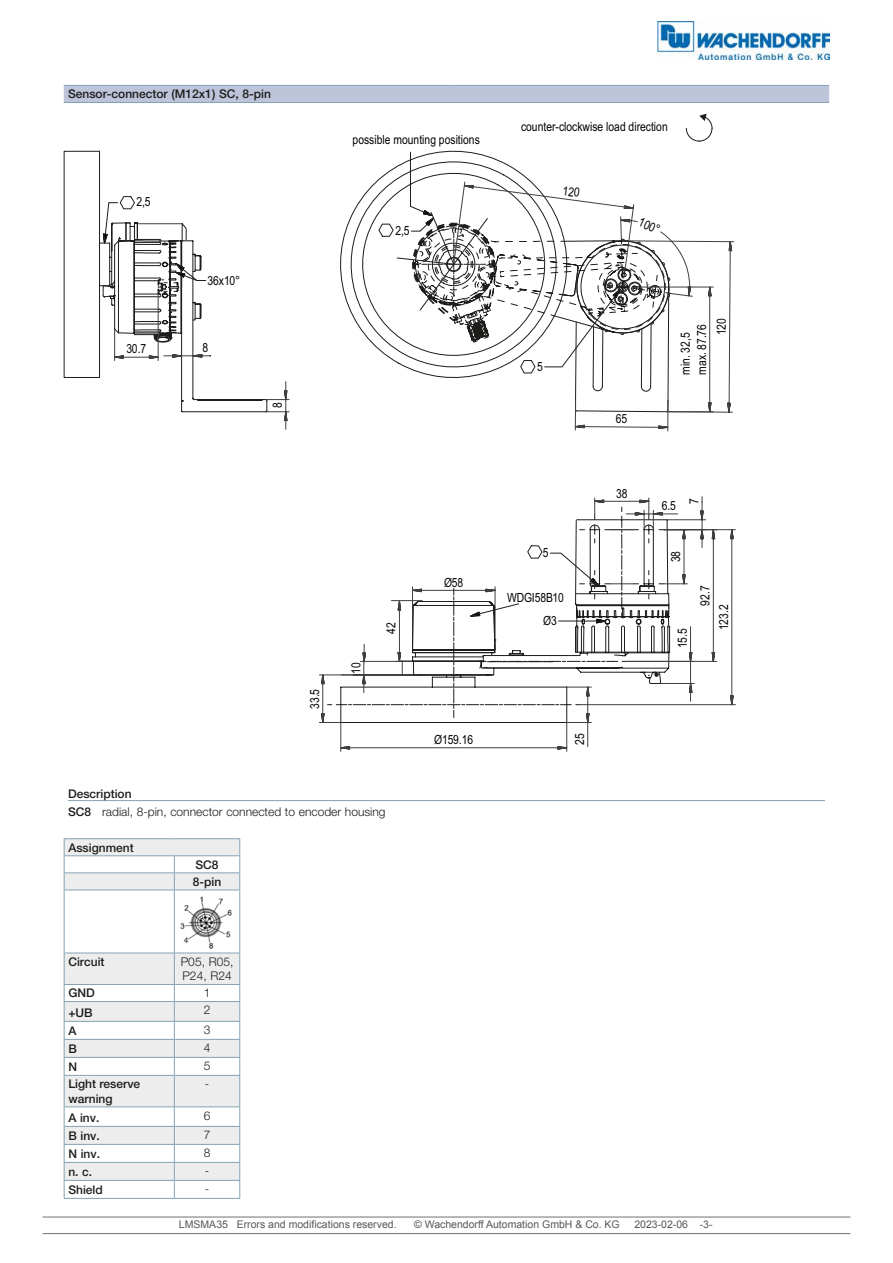
<style>
.page{position:relative;width:893px;height:1263px;background:#fff}
.page>*{position:absolute;margin:0;border:0;box-sizing:border-box;transform-origin:0 0}
.t1{font:12.6px "Arial Narrow";color:#020203}
.t2{font:500 12px/17.1px "Helvetica Neue LT Pro";color:#1d1d1b}
.t3{font:300 12px/18px "Helvetica Neue LT Pro";color:#1d1d1b}
.t4{font:10.5px "Arial";color:#575756}
.s1{font-weight:500}
</style>
<div class="page">
<hr style="left:43px;top:1217px;width:807px;height:1px;background:#70706f">
<hr style="left:43px;top:1233px;width:807px;height:1px;background:#70706f">
<img style="left:657px;top:21px;width:173px;height:38px">
<div style="left:64px;top:86px;width:765px;height:16px;background:#bec4d9"></div>
<hr style="left:64px;top:85px;width:387px;height:1px;background:#84a3b4">
<hr style="left:451px;top:85px;width:378px;height:1px;background:#84a3b4">
<hr style="left:64px;top:102px;width:387px;height:1px;background:#84a3b4">
<hr style="left:451px;top:102px;width:378px;height:1px;background:#84a3b4">
<svg style="left:686px;top:114px;width:27px;height:28px"></svg>
<svg style="left:64px;top:151px;width:406px;height:227px"></svg>
<svg style="left:290px;top:234px;width:120px;height:144px"></svg>
<svg style="left:102px;top:202px;width:188px;height:228px"></svg>
<svg style="left:319px;top:496px;width:417px;height:255px"></svg>
<hr style="left:68px;top:800px;width:757px;height:1px;background:#84a3b4">
<svg style="left:65px;top:839px;width:174px;height:341px;fill:#ededed"></svg>
<hr style="left:64px;top:838px;width:110px;height:1px;background:#84a3b4">
<hr style="left:174px;top:838px;width:66px;height:1px;background:#84a3b4">
<hr style="left:64px;top:855px;width:110px;height:1px;background:#84a3b4">
<hr style="left:174px;top:855px;width:66px;height:1px;background:#84a3b4">
<hr style="left:64px;top:872px;width:110px;height:1px;background:#84a3b4">
<svg style="left:64px;top:839px;width:1px;height:50px"></svg>
<hr style="left:174px;top:872px;width:66px;height:1px;background:#84a3b4">
<svg style="left:174px;top:856px;width:1px;height:33px"></svg>
<svg style="left:239px;top:839px;width:1px;height:50px"></svg>
<hr style="left:64px;top:889px;width:110px;height:1px;background:#84a3b4">
<hr style="left:64px;top:890px;width:1px;height:63px;background:#84a3b4">
<hr style="left:174px;top:889px;width:66px;height:1px;background:#84a3b4">
<hr style="left:174px;top:890px;width:1px;height:63px;background:#84a3b4">
<hr style="left:239px;top:890px;width:1px;height:63px;background:#84a3b4">
<hr style="left:64px;top:953px;width:110px;height:1px;background:#84a3b4">
<hr style="left:64px;top:953px;width:1px;height:31px;background:#84a3b4">
<hr style="left:174px;top:953px;width:66px;height:1px;background:#84a3b4">
<hr style="left:174px;top:953px;width:1px;height:31px;background:#84a3b4">
<hr style="left:239px;top:953px;width:1px;height:31px;background:#84a3b4">
<hr style="left:64px;top:984px;width:110px;height:1px;background:#84a3b4">
<hr style="left:174px;top:984px;width:66px;height:1px;background:#84a3b4">
<hr style="left:64px;top:1001px;width:110px;height:1px;background:#84a3b4">
<hr style="left:174px;top:1001px;width:66px;height:1px;background:#84a3b4">
<hr style="left:64px;top:1021px;width:110px;height:1px;background:#84a3b4">
<hr style="left:174px;top:1021px;width:66px;height:1px;background:#84a3b4">
<hr style="left:64px;top:1039px;width:110px;height:1px;background:#84a3b4">
<hr style="left:174px;top:1039px;width:66px;height:1px;background:#84a3b4">
<hr style="left:64px;top:1057px;width:110px;height:1px;background:#84a3b4">
<svg style="left:64px;top:985px;width:1px;height:90px"></svg>
<hr style="left:174px;top:1057px;width:66px;height:1px;background:#84a3b4">
<svg style="left:174px;top:985px;width:1px;height:90px"></svg>
<svg style="left:239px;top:985px;width:1px;height:90px"></svg>
<hr style="left:64px;top:1075px;width:110px;height:1px;background:#84a3b4">
<hr style="left:64px;top:1076px;width:1px;height:30px;background:#84a3b4">
<hr style="left:174px;top:1075px;width:66px;height:1px;background:#84a3b4">
<hr style="left:174px;top:1076px;width:1px;height:30px;background:#84a3b4">
<hr style="left:239px;top:1076px;width:1px;height:30px;background:#84a3b4">
<hr style="left:64px;top:1106px;width:110px;height:1px;background:#84a3b4">
<hr style="left:174px;top:1106px;width:66px;height:1px;background:#84a3b4">
<hr style="left:64px;top:1126px;width:110px;height:1px;background:#84a3b4">
<hr style="left:174px;top:1126px;width:66px;height:1px;background:#84a3b4">
<hr style="left:64px;top:1144px;width:110px;height:1px;background:#84a3b4">
<hr style="left:174px;top:1144px;width:66px;height:1px;background:#84a3b4">
<hr style="left:64px;top:1162px;width:110px;height:1px;background:#84a3b4">
<hr style="left:174px;top:1162px;width:66px;height:1px;background:#84a3b4">
<hr style="left:64px;top:1180px;width:110px;height:1px;background:#84a3b4">
<svg style="left:64px;top:1107px;width:1px;height:91px"></svg>
<hr style="left:174px;top:1180px;width:66px;height:1px;background:#84a3b4">
<svg style="left:174px;top:1107px;width:1px;height:91px"></svg>
<svg style="left:239px;top:1107px;width:1px;height:91px"></svg>
<hr style="left:64px;top:1198px;width:110px;height:1px;background:#84a3b4">
<hr style="left:174px;top:1198px;width:66px;height:1px;background:#84a3b4">
<img style="left:179px;top:894px;width:54px;height:55px">
<svg style="left:410px;top:152px;width:324px;height:279px"></svg>
<p class="t2" style="left:68px;top:85px;width:204px">Sensor-connector (M12x1) SC, 8-pin</p>
<p class="t1" style="left:136px;top:193px;width:16px">2,5</p>
<p class="t1" style="left:126px;top:340px;width:21px">30.7</p>
<p class="t1" style="left:208px;top:271px;width:34px">36x10°</p>
<p class="t1" style="left:203px;top:338px;width:7px">8</p>
<p class="t1" style="left:268px;top:408px;width:7px;rotate:-90deg">8</p>
<p class="t1" style="left:353px;top:131px;width:129px">possible mounting positions</p>
<p class="t1" style="left:396px;top:221px;width:16px">2,5</p>
<p class="t1" style="left:305px;top:709px;width:21px;rotate:-90deg">33 5.</p>
<p class="t1" style="left:347px;top:674px;width:13px;rotate:-90deg">10</p>
<p class="t1" style="left:382px;top:634px;width:13px;rotate:-90deg">42</p>
<p class="t1" style="left:444px;top:573px;width:21px">Ø58</p>
<p class="t1" style="left:434px;top:730px;width:41px">Ø159.16</p>
<p class="t3" style="left:68px;top:784px;width:319px"><span class="s1">Description<br>SC8</span> radial, 8-pin, connector connected to encoder housing</p>
<p class="t2" style="left:68px;top:838px;width:67px">Assignment</p>
<p class="t2" style="left:193px;top:856px;width:30px">SC8<br>8-pin</p>
<p class="t2" style="left:68px;top:953px;width:38px">Circuit</p>
<p class="t3" style="left:181px;top:954px;width:54px;line-height:14.4px">P05, R05,<br>P24, R24</p>
<p class="t2" style="left:68px;top:984px;width:28px">GND</p>
<p class="t3" style="left:204px;top:984px;width:8px">1</p>
<p class="t2" style="left:68px;top:1004px;width:26px">+UB</p>
<p class="t3" style="left:204px;top:1001px;width:8px">2</p>
<p class="t2" style="left:68px;top:1022px;width:10px">A</p>
<p class="t3" style="left:204px;top:1021px;width:8px">3</p>
<p class="t2" style="left:68px;top:1040px;width:10px">B</p>
<p class="t3" style="left:204px;top:1039px;width:8px">4</p>
<p class="t2" style="left:68px;top:1058px;width:10px">N</p>
<p class="t3" style="left:204px;top:1057px;width:8px">5</p>
<p class="t2" style="left:68px;top:1076px;width:73px;line-height:14.4px">Light reserve warning</p>
<p class="t3" style="left:205px;top:1075px;width:6px">-</p>
<p class="t2" style="left:68px;top:1109px;width:33px">A inv.</p>
<p class="t3" style="left:204px;top:1106px;width:8px">6</p>
<p class="t2" style="left:68px;top:1127px;width:33px">B inv.</p>
<p class="t3" style="left:204px;top:1126px;width:8px">7</p>
<p class="t2" style="left:68px;top:1145px;width:33px">N inv.</p>
<p class="t3" style="left:204px;top:1144px;width:8px">8</p>
<p class="t2" style="left:68px;top:1163px;width:25px">n. c.</p>
<p class="t3" style="left:205px;top:1162px;width:6px">-</p>
<p class="t2" style="left:68px;top:1181px;width:36px">Shield</p>
<p class="t3" style="left:205px;top:1180px;width:6px">-</p>
<p class="t1" style="left:521px;top:118px;width:148px">counter-clockwise load direction</p>
<p class="t1" style="left:537px;top:357px;width:7px">5</p>
<p class="t1" style="left:543px;top:544px;width:7px">5</p>
<p class="t1" style="left:507px;top:588px;width:58px">WDGI58B10</p>
<p class="t1" style="left:543px;top:612px;width:15px">Ø3</p>
<p class="t1" style="left:643px;top:213px;width:24px;rotate:24deg">100°</p>
<p class="t1" style="left:616px;top:410px;width:13px">65</p>
<p class="t1" style="left:616px;top:484px;width:13px">38</p>
<p class="t1" style="left:692px;top:375px;width:52px;rotate:-90deg">max. 87.76</p>
<p class="t1" style="left:676px;top:375px;width:44px;rotate:-90deg">m ni . 32,5</p>
<p class="t1" style="left:712px;top:335px;width:19px;rotate:-90deg">120</p>
<p class="t1" style="left:662px;top:496px;width:16px">6.5</p>
<p class="t1" style="left:685px;top:504px;width:7px;rotate:-90deg">7</p>
<p class="t1" style="left:666px;top:562px;width:13px;rotate:-90deg">38</p>
<p class="t1" style="left:673px;top:648px;width:21px;rotate:-90deg">15.5</p>
<p class="t1" style="left:696px;top:605px;width:21px;rotate:-90deg">92.7</p>
<p class="t1" style="left:714px;top:630px;width:27px;rotate:-90deg">123.2</p>
<p class="t1" style="left:570px;top:745px;width:13px;rotate:-90deg">25</p>
<p class="t4" style="left:179px;top:1217px;width:219px">LMSMA35 Errors and modifications reserved.</p>
<p class="t4" style="left:414px;top:1217px;width:207px">© Wachendorff Automation GmbH &amp; Co. KG</p>
<p class="t4" style="left:634px;top:1217px;width:80px">2023-02-06 -3-</p>
</div>
